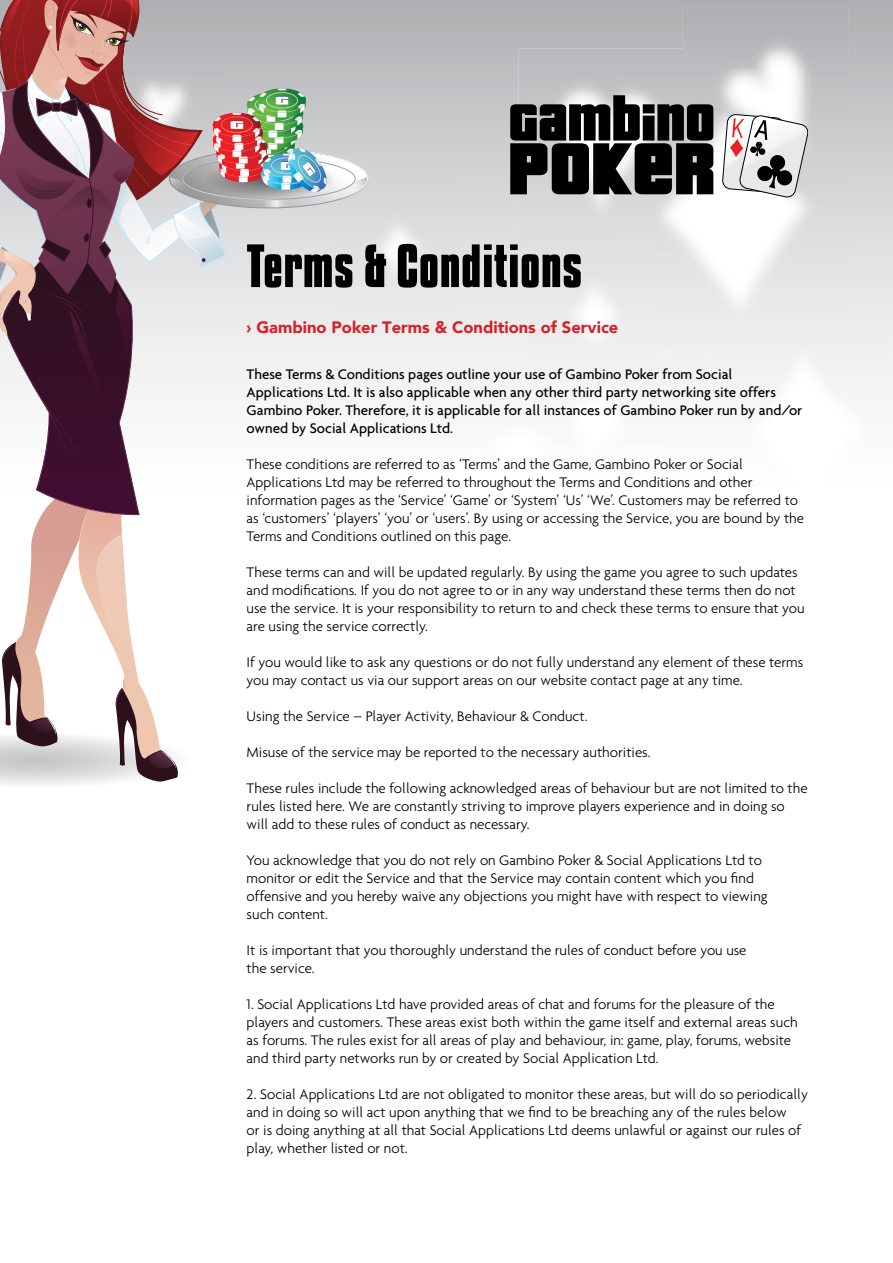
<style>
.page{position:relative;width:893px;height:1263px;background:#fff}
.page>*{position:absolute;margin:0;border:0;box-sizing:border-box;transform-origin:0 0}
.t1{font:700 54px "Kenyan Coffee Rg";color:#000}
.t2{font:900 16.5px "Avenir";color:#d2232a}
.t3{font:300 15px/18px "Agenda";color:#000}
.t4{font:500 15px/18px "Agenda";color:#000}
</style>
<div class="page">
<svg style="left:369px;top:0;width:524px;height:400px"></svg>
<img style="left:528px;top:341px;width:139px;height:59px">
<img style="left:659px;top:70px;width:190px;height:284px">
<svg style="left:659px;top:341px;width:8px;height:13px"></svg>
<img style="left:531px;top:256px;width:128px;height:131px">
<img style="left:619px;top:341px;width:40px;height:13px">
<img style="left:369px;top:181px;width:92px;height:138px">
<img style="left:709px;top:312px;width:184px;height:88px">
<div style="left:709px;top:312px;width:140px;height:42px;background:#ededee"></div>
<img style="left:518px;top:49px;width:166px;height:207px">
<img style="left:619px;top:70px;width:79px;height:186px">
<div style="left:414px;top:384px;width:114px;height:16px;background:#f3f4f4"></div>
<img style="left:528px;top:384px;width:66px;height:16px">
<img style="left:531px;top:384px;width:63px;height:3px">
<img style="left:684px;top:8px;width:164px;height:62px">
<img style="left:698px;top:70px;width:150px;height:122px">
<img style="left:684px;top:49px;width:14px;height:46px">
<svg style="left:510px;top:95px;width:203px;height:99px"></svg>
<svg style="left:722px;top:114px;width:87px;height:84px"></svg>
<svg style="left:0;top:0;width:369px;height:785px"></svg>
<h1 class="t1" style="left:247px;top:233px;width:337px">Terms &amp; Conditions</h1>
<p class="t2" style="left:247px;top:317px;width:373px">› Gambino Poker Terms &amp; Conditions of Service</p>
<p class="t4" style="left:247px;top:365px;width:557px">These Terms &amp; Conditions pages outline your use of Gambino Poker from Social Applications Ltd. It is also applicable when any other third party networking site offers Gambino Poker. Therefore, it is applicable for all instances of Gambino Poker run by and/or owned by Social Applications Ltd.</p>
<p class="t3" style="left:247px;top:455px;width:559px">These conditions are referred to as ‘Terms’ and the Game, Gambino Poker or Social Applications Ltd may be referred to throughout the Terms and Conditions and other information pages as the ‘Service’ ‘Game’ or ‘System’ ‘Us’ ‘We’. Customers may be referred to as ‘customers’ ‘players’ ‘you’ or ‘users’. By using or accessing the Service, you are bound by the Terms and Conditions outlined on this page.</p>
<p class="t3" style="left:247px;top:563px;width:559px">These terms can and will be updated regularly. By using the game you agree to such updates and modifications. If you do not agree to or in any way understand these terms then do not use the service. It is your responsibility to return to and check these terms to ensure that you are using the service correctly.</p>
<p class="t3" style="left:247px;top:653px;width:558px">If you would like to ask any questions or do not fully understand any element of these terms you may contact us via our support areas on our website contact page at any time.</p>
<p class="t3" style="left:247px;top:707px;width:342px">Using the Service – Player Activity, Behaviour &amp; Conduct.</p>
<p class="t3" style="left:247px;top:743px;width:405px">Misuse of the service may be reported to the necessary authorities.</p>
<p class="t3" style="left:247px;top:779px;width:562px">These rules include the following acknowledged areas of behaviour but are not limited to the rules listed here. We are constantly striving to improve players experience and in doing so will add to these rules of conduct as necessary.</p>
<p class="t3" style="left:247px;top:851px;width:523px">You acknowledge that you do not rely on Gambino Poker &amp; Social Applications Ltd to monitor or edit the Service and that the Service may contain content which you find offensive and you hereby waive any objections you might have with respect to viewing such content.</p>
<p class="t3" style="left:247px;top:941px;width:501px">It is important that you thoroughly understand the rules of conduct before you use the service.</p>
<p class="t3" style="left:247px;top:995px;width:553px">1. Social Applications Ltd have provided areas of chat and forums for the pleasure of the players and customers. These areas exist both within the game itself and external areas such as forums. The rules exist for all areas of play and behaviour, in: game, play, forums, website and third party networks run by or created by Social Application Ltd.</p>
<p class="t3" style="left:247px;top:1085px;width:563px">2. Social Applications Ltd are not obligated to monitor these areas, but will do so periodically and in doing so will act upon anything that we find to be breaching any of the rules below<br>or is doing anything at all that Social Applications Ltd deems unlawful or against our rules of play, whether listed or not.</p>
</div>
